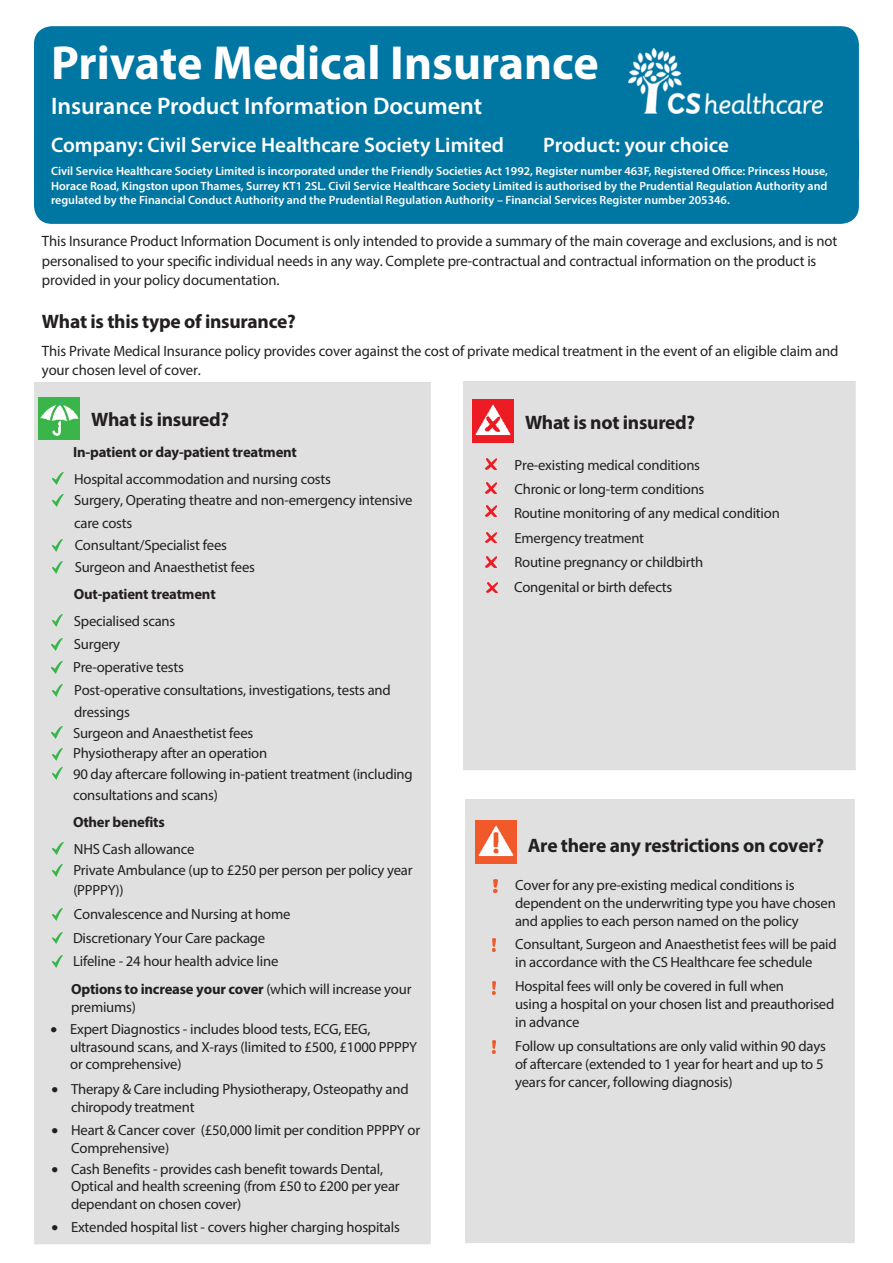
<style>
.page{position:relative;width:893px;height:1263px;background:#fff}
.page>*{position:absolute;margin:0;border:0;box-sizing:border-box;transform-origin:0 0}
.t1{font:700 48px "Myriad Pro";color:#fff}
.t2{font:600 24px "Myriad Pro";color:#fff}
.t3{font:600 21px "Myriad Pro";color:#fff}
.t4{font:700 19.5px "Myriad Pro";letter-spacing:-.015em;color:#231f20}
.t5{font:15px/19.5px "Myriad Pro";letter-spacing:-.01em;color:#231f20}
.t6{font:14.7px/17.7px "Myriad Pro";letter-spacing:-.015em;color:#231f20}
.t7{font:700 14.7px "Myriad Pro";letter-spacing:-.015em;color:#231f20}
.t8{font:600 12px/14.4px "Myriad Pro";color:#fff;text-align:justify}
.s1{font-weight:700}
</style>
<div class="page">
<div style="left:34px;top:383px;width:397px;height:861px;background:#e0e0e0"></div>
<img style="left:38px;top:397px;width:41px;height:43px">
<svg style="left:52px;top:473px;width:11px;height:12px"></svg>
<svg style="left:52px;top:494px;width:11px;height:12px"></svg>
<svg style="left:52px;top:539px;width:11px;height:12px"></svg>
<svg style="left:52px;top:562px;width:11px;height:11px"></svg>
<svg style="left:52px;top:615px;width:11px;height:12px"></svg>
<svg style="left:52px;top:639px;width:11px;height:12px"></svg>
<svg style="left:52px;top:662px;width:11px;height:12px"></svg>
<svg style="left:52px;top:684px;width:11px;height:12px"></svg>
<svg style="left:52px;top:727px;width:11px;height:12px"></svg>
<svg style="left:52px;top:748px;width:11px;height:12px"></svg>
<svg style="left:52px;top:768px;width:11px;height:12px"></svg>
<svg style="left:52px;top:909px;width:11px;height:12px"></svg>
<svg style="left:52px;top:932px;width:11px;height:12px"></svg>
<svg style="left:52px;top:956px;width:11px;height:12px"></svg>
<div style="left:34px;top:26px;width:825px;height:198px;background:#0076a3;border-radius:18px"></div>
<img style="left:628px;top:49px;width:194px;height:64px">
<div style="left:463px;top:382px;width:392px;height:388px;background:#e0e0e0"></div>
<div style="left:465px;top:799px;width:389px;height:444px;background:#e0e0e0"></div>
<img style="left:475px;top:821px;width:41px;height:42px">
<img style="left:493px;top:879px;width:4px;height:14px">
<svg style="left:492px;top:938px;width:4px;height:13px"></svg>
<svg style="left:492px;top:982px;width:4px;height:13px"></svg>
<svg style="left:492px;top:1040px;width:4px;height:13px"></svg>
<img style="left:472px;top:400px;width:41px;height:42px">
<svg style="left:486px;top:458px;width:10px;height:11px"></svg>
<svg style="left:485px;top:483px;width:11px;height:11px"></svg>
<svg style="left:485px;top:505px;width:11px;height:11px"></svg>
<svg style="left:485px;top:532px;width:11px;height:11px"></svg>
<svg style="left:485px;top:556px;width:11px;height:11px"></svg>
<svg style="left:487px;top:582px;width:11px;height:11px"></svg>
<svg style="left:52px;top:843px;width:11px;height:12px"></svg>
<svg style="left:52px;top:864px;width:11px;height:12px"></svg>
<h1 class="t1" style="left:51px;top:32px;width:549px">Private Medical Insurance</h1>
<h2 class="t2" style="left:51px;top:91px;width:433px">Insurance Product Information Document</h2>
<h3 class="t3" style="left:51px;top:132px;width:455px">Company: Civil Service Healthcare Society Limited</h3>
<h3 class="t3" style="left:543px;top:132px;width:187px">Product: your choice</h3>
<p class="t8" style="left:51px;top:164px;width:779px">Civil Service Healthcare Society Limited is incorporated under the Friendly Societies Act 1992, Register number 463F, Registered Office: Princess House, Horace Road, Kingston upon Thames, Surrey KT1 2SL. Civil Service Healthcare Society Limited is authorised by the Prudential Regulation Authority and regulated by the Financial Conduct Authority and the Prudential Regulation Authority – Financial Services Register number 205346.</p>
<p class="t5" style="left:42px;top:231px;width:797px">This Insurance Product Information Document is only intended to provide a summary of the main coverage and exclusions, and is not personalised to your specific individual needs in any way. Complete pre-contractual and contractual information on the product is provided in your policy documentation.</p>
<h3 class="t4" style="left:42px;top:308px;width:256px">What is this type of insurance?</h3>
<p class="t5" style="left:42px;top:340px;width:798px">This Private Medical Insurance policy provides cover against the cost of private medical treatment in the event of an eligible claim and your chosen level of cover.</p>
<h3 class="t4" style="left:525px;top:410px;width:172px">What is not insured?</h3>
<p class="t7" style="left:73px;top:442px;width:225px">In-patient or day-patient treatment</p>
<p class="t6" style="left:74px;top:468px;width:340px;line-height:22px">Hospital accommodation and nursing costs<br>Surgery, Operating theatre and non-emergency intensive care costs<br>Consultant/Specialist fees<br>Surgeon and Anaesthetist fees</p>
<p class="t7" style="left:74px;top:584px;width:143px">Out-patient treatment</p>
<p class="t6" style="left:73px;top:609px;width:319px;line-height:23.1px">Specialised scans<br>Surgery<br>Pre-operative tests<br>Post-operative consultations, investigations, tests and</p>
<p class="t6" style="left:73px;top:701px;width:341px;line-height:20.9px">dressings<br>Surgeon and Anaesthetist fees<br>Physiotherapy after an operation<br>90 day aftercare following in-patient treatment (including consultations and scans)</p>
<p class="t7" style="left:73px;top:813px;width:93px">Other benefits</p>
<p class="t6" style="left:73px;top:839px;width:341px;line-height:20.2px">NHS Cash allowance<br>Private Ambulance (up to £250 per person per policy year (PPPPY))</p>
<p class="t6" style="left:73px;top:902px;width:219px;line-height:23.4px">Convalescence and Nursing at home<br>Discretionary Your Care package<br>Lifeline - 24 hour health advice line</p>
<p class="t6" style="left:71px;top:980px;width:342px"><span class="s1">Options to increase your cover</span> (which will increase your premiums)</p>
<p class="t6" style="left:70px;top:1020px;width:349px;text-indent:-20px">• Expert Diagnostics - includes blood tests, ECG, EEG, ultrasound scans, and X-rays (limited to £500, £1000 PPPPY or comprehensive)</p>
<p class="t6" style="left:71px;top:1080px;width:339px;text-indent:-20px">• Therapy &amp; Care including Physiotherapy, Osteopathy and chiropody treatment</p>
<p class="t6" style="left:71px;top:1121px;width:351px;text-indent:-20px">• Heart &amp; Cancer cover (£50,000 limit per condition PPPPY or<br>Comprehensive)</p>
<p class="t6" style="left:71px;top:1159px;width:330px;text-indent:-20px">• Cash Benefits - provides cash benefit towards Dental,<br>Optical and health screening (from £50 to £200 per year dependant on chosen cover)</p>
<p class="t6" style="left:51px;top:1218px;width:350px">• Extended hospital list - covers higher charging hospitals</p>
<h3 class="t4" style="left:91px;top:406px;width:140px">What is insured?</h3>
<p class="t6" style="left:514px;top:453px;width:267px;line-height:24.3px">Pre-existing medical conditions<br>Chronic or long-term conditions<br>Routine monitoring of any medical condition<br>Emergency treatment<br>Routine pregnancy or childbirth<br>Congenital or birth defects</p>
<h3 class="t4" style="left:528px;top:833px;width:298px">Are there any restrictions on cover?</h3>
<p class="t6" style="left:515px;top:875px;width:322px">Cover for any pre-existing medical conditions is dependent on the underwriting type you have chosen and applies to each person named on the policy</p>
<p class="t6" style="left:515px;top:935px;width:323px;line-height:18.1px">Consultant, Surgeon and Anaesthetist fees will be paid in accordance with the CS Healthcare fee schedule</p>
<p class="t6" style="left:515px;top:977px;width:321px">Hospital fees will only be covered in full when<br>using a hospital on your chosen list and preauthorised in advance</p>
<p class="t6" style="left:515px;top:1036px;width:312px;line-height:18.5px">Follow up consultations are only valid within 90 days of aftercare (extended to 1 year for heart and up to 5 years for cancer, following diagnosis)</p>
</div>
